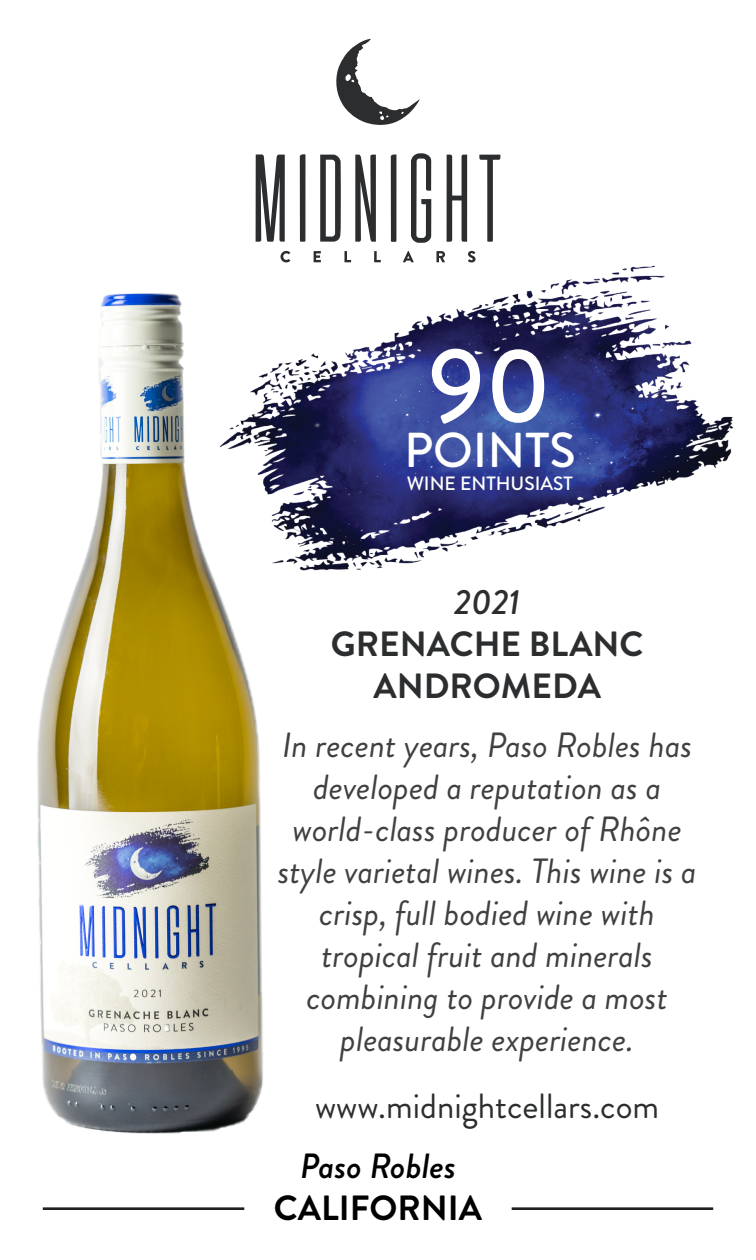
<style>
.page{position:relative;width:756px;height:1260px;background:#fff}
.page>*{position:absolute;margin:0;border:0;box-sizing:border-box;transform-origin:0 0}
.t1{font:500 105px "Brandon Grotesque";color:#fff}
.t2{font:500 49px "Brandon Grotesque";color:#fff}
.t3{font:italic 35px/42px "Brandon Grotesque";color:#404040;text-align:center}
.t4{font:35px "Brandon Grotesque";color:#2b2d2f}
.t5{font:700 35px/42px "Brandon Grotesque";color:#2b2d2f;text-align:center}
.t6{font:italic 500 35px "Brandon Grotesque";color:#000}
.t7{font:700 35px "Brandon Grotesque";color:#000}
.t8{font:italic 500 35px "Brandon Grotesque";color:#2b2d2f}
.t9{font:500 19.25px "Brandon Grotesque";color:#fff}
</style>
<div class="page">
<img style="left:512px;top:265px;width:222px;height:268px">
<svg style="left:336px;top:39px;width:84px;height:86px"></svg>
<svg style="left:256px;top:154px;width:29px;height:57px"></svg>
<svg style="left:300px;top:154px;width:5px;height:57px"></svg>
<svg style="left:320px;top:155px;width:21px;height:56px"></svg>
<svg style="left:355px;top:155px;width:21px;height:56px"></svg>
<svg style="left:391px;top:154px;width:5px;height:57px"></svg>
<svg style="left:411px;top:153px;width:20px;height:58px"></svg>
<svg style="left:447px;top:155px;width:20px;height:56px"></svg>
<svg style="left:479px;top:155px;width:21px;height:56px"></svg>
<hr style="left:512px;top:1207px;width:201px;height:3px;background:#231f20">
<img style="left:37px;top:211px;width:475px;height:999px">
<h1 class="t1" style="left:428px;top:313px;width:124px">90</h1>
<h2 class="t2" style="left:404px;top:417px;width:173px">POINTS</h2>
<p class="t9" style="left:407px;top:470px;width:168px">WINE ENTHUSIAST</p>
<p class="t8" style="left:454px;top:578px;width:67px">2021</p>
<p class="t5" style="left:331px;top:623px;width:314px">GRENACHE BLANC<br>ANDROMEDA</p>
<p class="t3" style="left:278px;top:725px;width:420px">In recent years, Paso Robles has developed a reputation as a world-class producer of Rhône style varietal wines. This wine is a crisp, full bodied wine with tropical fruit and minerals combining to provide a most pleasurable experience.</p>
<p class="t4" style="left:315px;top:1082px;width:346px">www.midnightcellars.com</p>
<p class="t6" style="left:300px;top:1142px;width:157px">Paso Robles</p>
<p class="t7" style="left:274px;top:1184px;width:210px">CALIFORNIA</p>
</div>
